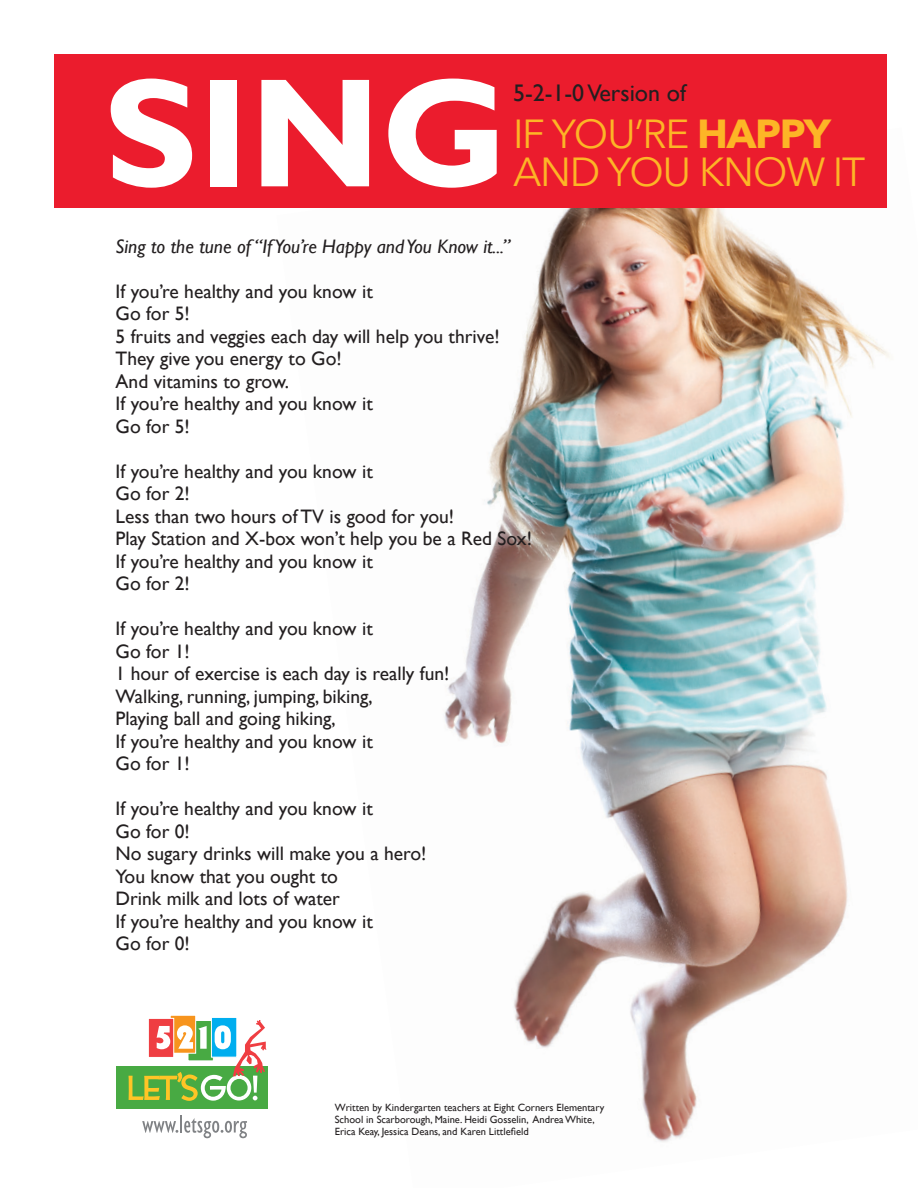
<style>
.page{position:relative;width:918px;height:1188px;background:#fff}
.page>*{position:absolute;margin:0;border:0;box-sizing:border-box;transform-origin:0 0}
.t1{font:700 156px "Gill Sans";color:#fff}
.t2{font:40.5px/37.5px "Avenir Next";letter-spacing:-.03em;color:#fdb526}
.t3{font:24px "Gill Sans";color:#231f20}
.t4{font:19.5px/22.5px "Gill Sans";color:#231f20}
.t5{font:italic 19.5px "Gill Sans";color:#231f20}
.t6{font:10.5px/12px "Gill Sans";color:#231f20}
.s1{font-weight:700}
</style>
<div class="page">
<img style="left:276px;top:207px;width:614px;height:935px">
<div style="left:54px;top:54px;width:833px;height:153px;background:#eb1c2d"></div>
<div style="left:101px;top:1005px;width:183px;height:183px;background:#fff"></div>
<div style="left:117px;top:1067px;width:151px;height:42px;background:#48aa43"></div>
<svg style="left:142px;top:1115px;width:105px;height:23px"></svg>
<div style="left:211px;top:1017px;width:26px;height:41px;background:#00aeef;border:1px solid #fff"></div>
<div style="left:170px;top:1015px;width:26px;height:38px;background:#f7941d"></div>
<div style="left:170px;top:1015px;width:26px;height:39px;border:1px solid #fff"></div>
<svg style="left:148px;top:1018px;width:26px;height:2px"></svg>
<svg style="left:129px;top:1020px;width:138px;height:81px"></svg>
<h1 class="t1" style="left:103px;top:40px;width:406px">SING</h1>
<p class="t3" style="left:513px;top:79px;width:175px">5-2-1-0 Version of</p>
<h2 class="t2" style="left:513px;top:114px;width:354px">IF YOU’RE <span class="s1">happy<br></span>AND YOU KNOW IT</h2>
<p class="t5" style="left:116px;top:235px;width:396px">Sing to the tune of “If You’re Happy and You Know it...”</p>
<p class="t4" style="left:116px;top:280px;width:386px">If you’re healthy and you know it<br>Go for 5!<br>5 fruits and veggies each day will help you thrive!<br>They give you energy to Go!<br>And vitamins to grow.<br>If you’re healthy and you know it<br>Go for 5!</p>
<p class="t4" style="left:116px;top:460px;width:418px">If you’re healthy and you know it<br>Go for 2!<br>Less than two hours of TV is good for you!<br>Play Station and X-box won’t help you be a Red Sox!<br>If you’re healthy and you know it<br>Go for 2!</p>
<p class="t4" style="left:116px;top:618px;width:335px">If you’re healthy and you know it<br>Go for 1!<br>1 hour of exercise is each day is really fun!<br>Walking, running, jumping, biking,<br>Playing ball and going hiking,<br>If you’re healthy and you know it<br>Go for 1!</p>
<p class="t4" style="left:116px;top:798px;width:312px">If you’re healthy and you know it<br>Go for 0!<br>No sugary drinks will make you a hero!<br>You know that you ought to<br>Drink milk and lots of water<br>If you’re healthy and you know it<br>Go for 0!</p>
<p class="t6" style="left:335px;top:1102px;width:271px">Written by Kindergarten teachers at Eight Corners Elementary<br>School in Scarborough, Maine. Heidi Gosselin, Andrea White,<br>Erica Keay, Jessica Deans, and Karen Littlefield</p>
</div>
